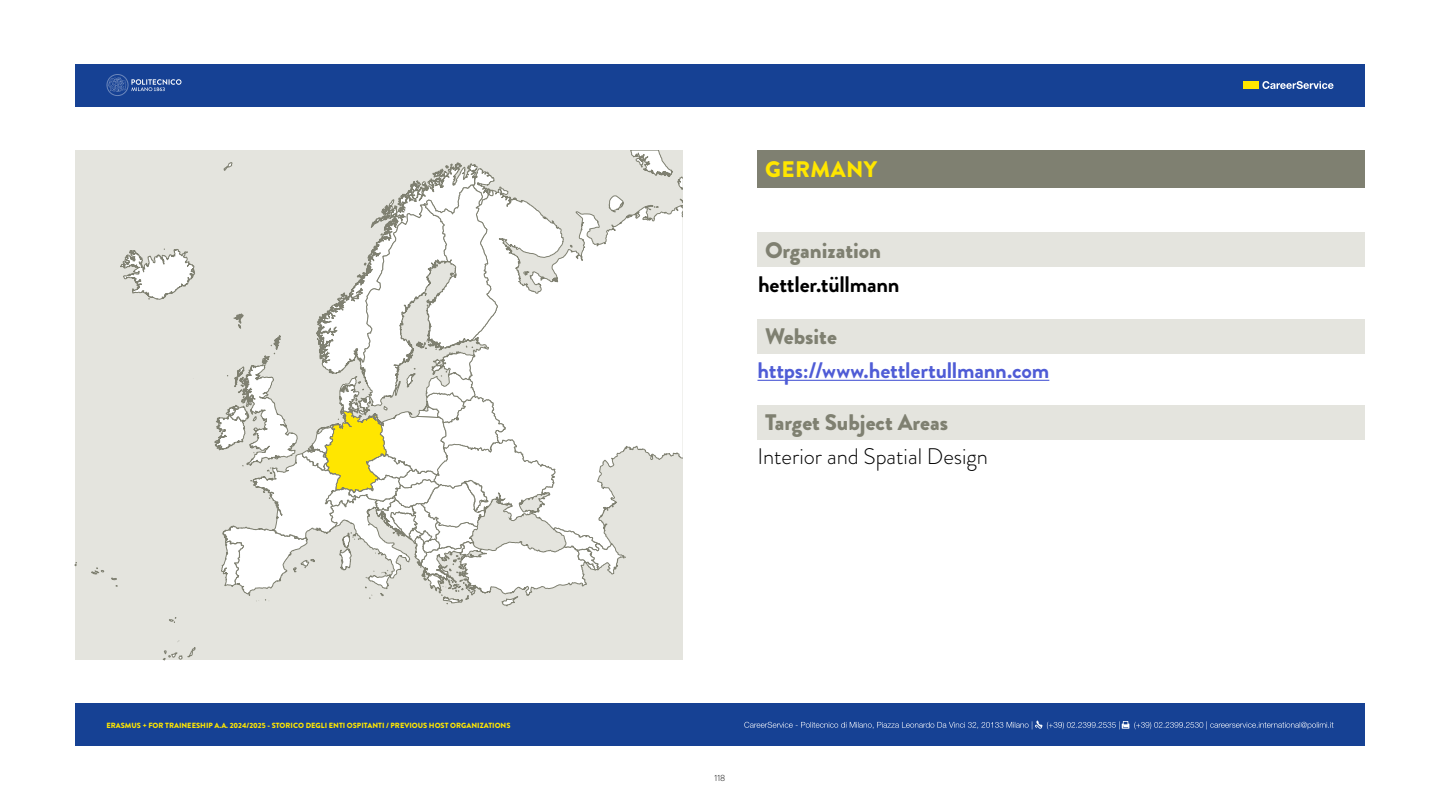
<style>
.page{position:relative;width:1440px;height:810px;background:#fff}
.page>*{position:absolute;margin:0;border:0;box-sizing:border-box;transform-origin:0 0}
.t1{font:900 22.5px "Brandon Grotesque";color:#7f8071}
.t2{font:700 22.5px "Brandon Grotesque";letter-spacing:-.01em;color:#4f5cd6}
.t3{font:300 22.5px "Brandon Grotesque";color:#000}
.t4{font:700 22.5px "Brandon Grotesque";letter-spacing:-.01em;color:#000}
.t5{font:900 22.5px "Brandon Grotesque";letter-spacing:.02em;color:#ffe600}
.t6{font:300 9px "Brandon Grotesque";color:#000}
.t7{font:900 7.5px "Brandon Grotesque";color:#ffe600}
</style>
<div class="page">
<div style="left:75px;top:704px;width:1290px;height:42px;background:#164194"></div>
<div style="left:75px;top:64px;width:1290px;height:42px;background:#164194"></div>
<svg style="left:106px;top:74px;width:76px;height:22px"></svg>
<div style="left:1244px;top:81px;width:15px;height:8px;background:#ffe600"></div>
<svg style="left:1262px;top:81px;width:72px;height:8px"></svg>
<div style="left:75px;top:150px;width:607px;height:510px;background:#e4e4de"></div>
<svg style="left:417px;top:150px;width:265px;height:310px"></svg>
<svg style="left:75px;top:185px;width:551px;height:475px"></svg>
<svg style="left:744px;top:720px;width:589px;height:9px"></svg>
<div style="left:758px;top:319px;width:607px;height:34px;background:#e4e4de"></div>
<div style="left:758px;top:405px;width:607px;height:34px;background:#e4e4de"></div>
<div style="left:758px;top:233px;width:607px;height:34px;background:#e4e4de"></div>
<div style="left:758px;top:150px;width:607px;height:38px;background:#7f8071"></div>
<hr style="left:758px;top:380px;width:291px;height:1px;background:#4f5cd6">
<p class="t7" style="left:106px;top:720px;width:406px">ERASMUS + FOR TRAINEESHIP A.A. 2024/2025 - STORICO DEGLI ENTI OSPITANTI / PREVIOUS HOST ORGANIZATIONS</p>
<h1 class="t5" style="left:765px;top:153px;width:114px">GERMANY</h1>
<h1 class="t1" style="left:765px;top:234px;width:118px">Organization</h1>
<h1 class="t4" style="left:758px;top:268px;width:143px">hettler.tüllmann</h1>
<h1 class="t1" style="left:765px;top:320px;width:73px">Website</h1>
<h1 class="t2" style="left:758px;top:355px;width:293px">https://www.hettlertullmann.com</h1>
<h1 class="t1" style="left:765px;top:406px;width:185px">Target Subject Areas</h1>
<h1 class="t3" style="left:758px;top:441px;width:232px">Interior and Spatial Design</h1>
<p class="t6" style="left:715px;top:772px;width:12px">118</p>
</div>
